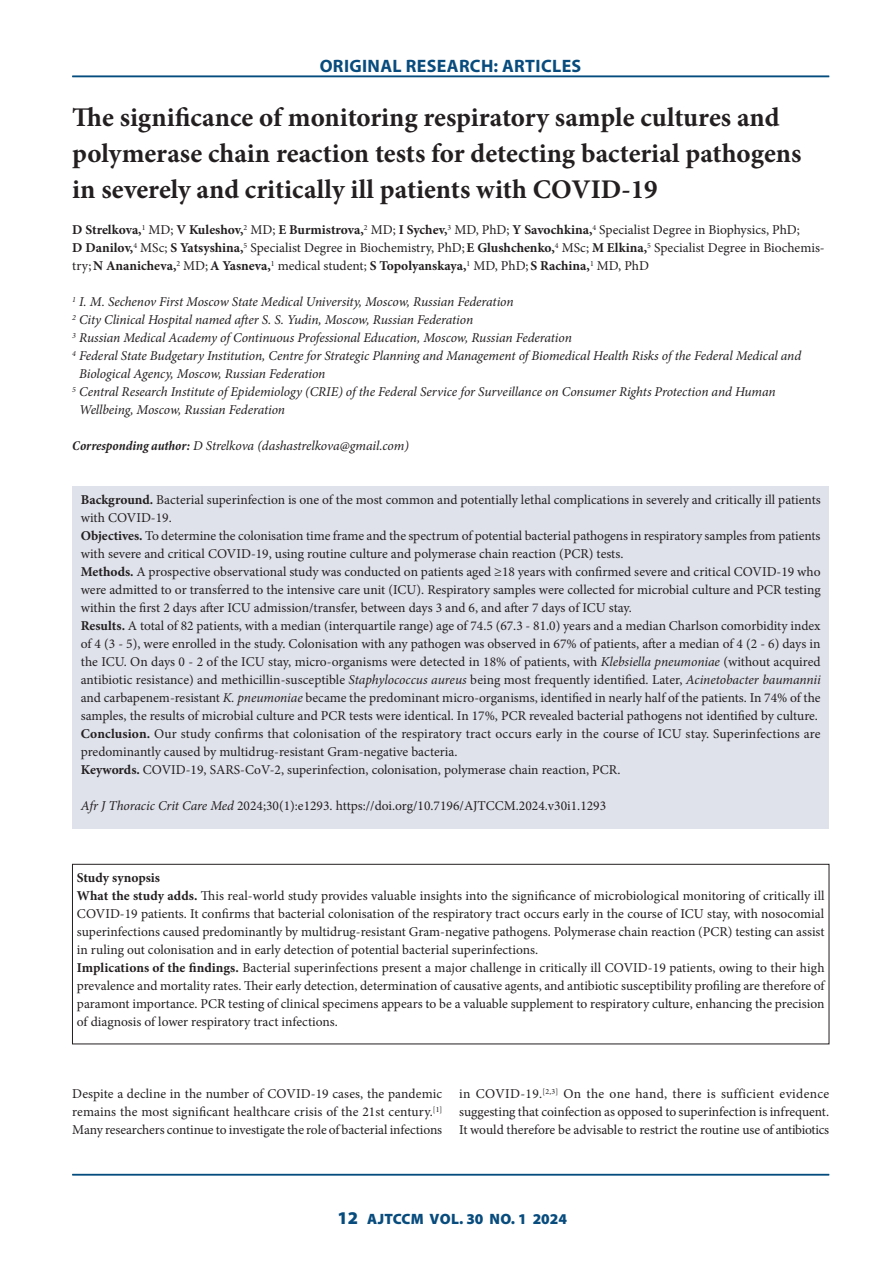
<style>
.page{position:relative;width:893px;height:1263px;background:#fff}
.page>*{position:absolute;margin:0;border:0;box-sizing:border-box;transform-origin:0 0}
.A_HEAD{font:700 27px/36px "Minion Pro";color:#231f20}
.t1{font:700 18px "Myriad Pro";letter-spacing:.02em;color:#084c7e}
.t2{font:900 15px "Myriad Pro";letter-spacing:.005em;color:#084c7e}
.BODY_1ST_PARAGRAPH{font:13.5px/18px "Minion Pro";color:#231f20;text-align:justify}
.AUTHOR_DETAILS{font:italic 13.5px/18px "Minion Pro";letter-spacing:-.01em;color:#231f20}
.AUTHORS_NAME{font:13.5px/18px "Minion Pro";color:#231f20}
.CITELINE{font:13.5px "Minion Pro";color:#231f20}
.CORRESPONDING_AUTHOR{font:italic 13.5px "Minion Pro";letter-spacing:-.005em;color:#231f20}
.BODY_1ST_PARAGRAPH-2{font:700 13.5px "Minion Pro";color:#231f20}
.s1{font-weight:700}
.s2{font-weight:700;font-stretch:condensed}
.s3{font-style:italic}
.s4{font-size:18px}
</style>
<div class="page">
<hr style="left:72px;top:1174px;width:757px;height:1px;background:#044c7e">
<hr style="left:72px;top:76px;width:757px;height:1px;background:#044c7e">
<div style="left:72px;top:486px;width:757px;height:342px;background:#dfe2eb"></div>
<div style="left:72px;top:864px;width:757px;height:180px;border:1px solid #231f20"></div>
<h2 class="t1" style="left:320px;top:54px;width:263px">ORIGINAL RESEARCH: ARTICLES</h2>
<h1 class="A_HEAD" style="left:72px;top:99px;width:731px">The significance of monitoring respiratory sample cultures and polymerase chain reaction tests for detecting bacterial pathogens in severely and critically ill patients with COVID-19</h1>
<p class="AUTHORS_NAME" style="left:72px;top:221px;width:754px"><span class="s1">D Strelkova,</span><sup>1</sup> MD; <span class="s1">V Kuleshov,</span><sup>2</sup> MD; <span class="s1">E Burmistrova,</span><sup>2</sup> MD; <span class="s1">I Sychev,</span><sup>3</sup> MD, PhD; <span class="s1">Y Savochkina,</span><sup>4</sup> Specialist Degree in Biophysics, PhD;<br><span class="s1">D Danilov,</span><sup>4</sup> MSc; <span class="s1">S Yatsyshina,</span><sup>5</sup> Specialist Degree in Biochemistry, PhD;<span class="s1">E Glushchenko,</span><sup>4</sup> MSc; <span class="s1">M Elkina,</span><sup>5</sup> Specialist Degree in Biochemis&shy;try;<span class="s1">N Ananicheva,</span><sup>2</sup> MD;<span class="s1">A Yasneva,</span><sup>1</sup> medical student; <span class="s1">S Topolyanskaya,</span><sup>1</sup> MD, PhD; <span class="s1">S Rachina,</span><sup>1</sup> MD, PhD</p>
<p class="AUTHOR_DETAILS" style="left:72px;top:293px;width:443px"><sup>1</sup> I. M. Sechenov First Moscow State Medical University, Moscow, Russian Federation</p>
<p class="AUTHOR_DETAILS" style="left:72px;top:311px;width:403px"><sup>2</sup> City Clinical Hospital named after S. S. Yudin, Moscow, Russian Federation</p>
<p class="AUTHOR_DETAILS" style="left:72px;top:329px;width:501px"><sup>3</sup> Russian Medical Academy of Continuous Professional Education, Moscow, Russian Federation</p>
<p class="AUTHOR_DETAILS" style="left:79px;top:347px;width:724px;text-indent:-7px"><sup>4</sup> Federal State Budgetary Institution, Centre for Strategic Planning and Management of Biomedical Health Risks of the Federal Medical and<br>Biological Agency, Moscow, Russian Federation</p>
<p class="AUTHOR_DETAILS" style="left:79px;top:383px;width:698px;text-indent:-7px"><sup>5</sup> Central Research Institute of Epidemiology (CRIE) of the Federal Service for Surveillance on Consumer Rights Protection and Human<br>Wellbeing, Moscow, Russian Federation</p>
<p class="CORRESPONDING_AUTHOR" style="left:72px;top:436px;width:338px"><span class="s2">Corresponding author:</span> D Strelkova (dashastrelkova@gmail.com)</p>
<p class="BODY_1ST_PARAGRAPH" style="left:81px;top:491px;width:741px"><span class="s1">Background.</span> Bacterial superinfection is one of the most common and potentially lethal complications in severely and critically ill patients with COVID-19.</p>
<p class="BODY_1ST_PARAGRAPH" style="left:81px;top:527px;width:741px"><span class="s1">Objectives.</span> To determine the colonisation time frame and the spectrum of potential bacterial pathogens in respiratory samples from patients with severe and critical COVID-19, using routine culture and polymerase chain reaction (PCR) tests.</p>
<p class="BODY_1ST_PARAGRAPH" style="left:81px;top:563px;width:741px"><span class="s1">Methods.</span> A prospective observational study was conducted on patients aged ≥18 years with confirmed severe and critical COVID-19 who were admitted to or transferred to the intensive care unit (ICU). Respiratory samples were collected for microbial culture and PCR testing within the first 2 days after ICU admission/transfer, between days 3 and 6, and after 7 days of ICU stay.</p>
<p class="BODY_1ST_PARAGRAPH" style="left:81px;top:617px;width:741px"><span class="s1">Results.</span> A total of 82 patients, with a median (interquartile range) age of 74.5 (67.3 - 81.0) years and a median Charlson comorbidity index of 4 (3 - 5), were enrolled in the study. Colonisation with any pathogen was observed in 67% of patients, after a median of 4 (2 - 6) days in the ICU. On days 0 - 2 of the ICU stay, micro-organisms were detected in 18% of patients, with <span class="s3">Klebsiella pneumoniae</span> (without acquired antibiotic resistance) and methicillin-susceptible <span class="s3">Staphylococcus aureus</span> being most frequently identified. Later, <span class="s3">Acinetobacter baumannii </span>and carbapenem-resistant <span class="s3">K. pneumoniae</span> became the predominant micro-organisms, identified in nearly half of the patients. In 74% of the samples, the results of microbial culture and PCR tests were identical. In 17%, PCR revealed bacterial pathogens not identified by culture.</p>
<p class="BODY_1ST_PARAGRAPH" style="left:81px;top:725px;width:741px"><span class="s1">Conclusion.</span> Our study confirms that colonisation of the respiratory tract occurs early in the course of ICU stay. Superinfections are predominantly caused by multidrug-resistant Gram-negative bacteria.</p>
<p class="BODY_1ST_PARAGRAPH" style="left:81px;top:761px;width:541px"><span class="s1">Keywords.</span> COVID-19, SARS-CoV-2, superinfection, colonisation, polymerase chain reaction, PCR.</p>
<p class="CITELINE" style="left:81px;top:797px;width:527px"><span class="s3">Afr J Thoracic Crit Care Med</span> 2024;30(1):e1293. https://doi.org/10.7196/AJTCCM.2024.v30i1.1293</p>
<p class="BODY_1ST_PARAGRAPH-2" style="left:77px;top:868px;width:85px">Study synopsis</p>
<p class="BODY_1ST_PARAGRAPH" style="left:77px;top:887px;width:749px"><span class="s1">What the study adds.</span> This real-world study provides valuable insights into the significance of microbiological monitoring of critically ill COVID-19 patients. It confirms that bacterial colonisation of the respiratory tract occurs early in the course of ICU stay, with nosocomial superinfections caused predominantly by multidrug-resistant Gram-negative pathogens. Polymerase chain reaction (PCR) testing can assist in ruling out colonisation and in early detection of potential bacterial superinfections.</p>
<p class="BODY_1ST_PARAGRAPH" style="left:77px;top:959px;width:749px"><span class="s1">Implications of the findings.</span> Bacterial superinfections present a major challenge in critically ill COVID-19 patients, owing to their high prevalence and mortality rates. Their early detection, determination of causative agents, and antibiotic susceptibility profiling are therefore of paramont importance. PCR testing of clinical specimens appears to be a valuable supplement to respiratory culture, enhancing the precision of diagnosis of lower respiratory tract infections.</p>
<p class="BODY_1ST_PARAGRAPH" style="left:72px;top:1085px;width:371px">Despite a decline in the number of COVID-19 cases, the pandemic remains the most significant healthcare crisis of the 21st century.<sup>[1] </sup>Many researchers continue to investigate the role of bacterial infections</p>
<p class="BODY_1ST_PARAGRAPH" style="left:459px;top:1085px;width:371px">in COVID-19.<sup>[2,3]</sup> On the one hand, there is sufficient evidence suggesting that coinfection as opposed to superinfection is infrequent.<br>It would therefore be advisable to restrict the routine use of antibiotics</p>
<p class="t2" style="left:337px;top:1210px;width:231px"><span class="s4">12</span> AJTCCM VOL. 30 NO. 1 2024</p>
</div>
